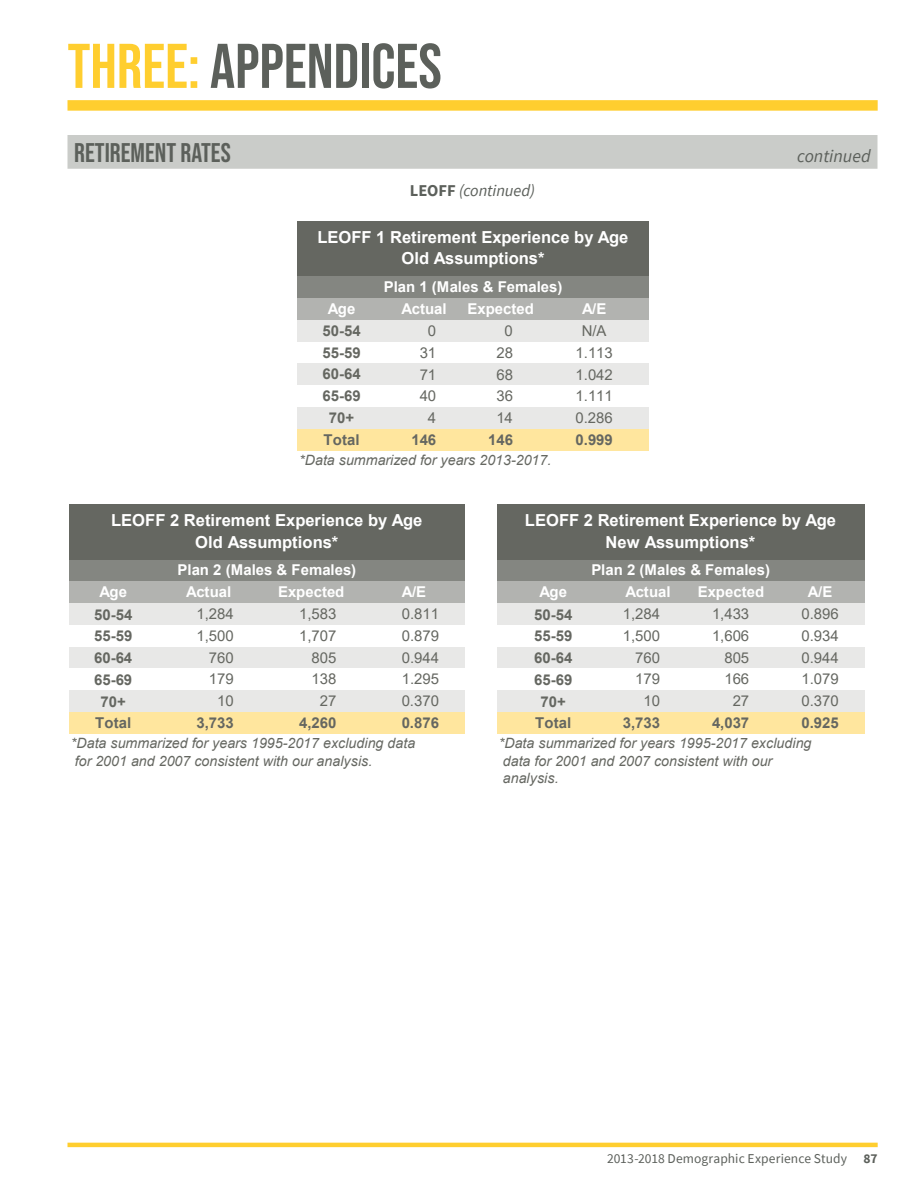
<style>
.page{position:relative;width:918px;height:1188px;background:#fff}
.page>*{position:absolute;margin:0;border:0;box-sizing:border-box;transform-origin:0 0}
.t1{font:63px "Bebas Neue";color:#5c605b}
.t2{font:27px "Bebas Neue";color:#5c605b}
.t3{font:italic 18px "Source Sans Pro";color:#5c605b}
.t4{font:700 16.5px/21.3px "Arial";color:#fff;text-align:center}
.t5{font:italic 16.5px "Source Sans Pro";letter-spacing:-.005em;color:#5c605b}
.t6{font:15px "Arial";color:#656761}
.t7{font:700 15px "Arial";color:#656761}
.t8{font:700 15px "Arial";color:#fff}
.t9{font:italic 14.25px/17.9px "Arial";color:#656761}
.t10{font:13.5px "Source Sans Pro";letter-spacing:.01em;color:#5c605b}
.s1{color:#ffce2f}
.s2{font-weight:700;font-style:normal}
.s3{font-weight:700}
</style>
<div class="page">
<div style="left:68px;top:100px;width:810px;height:11px;background:#ffce2f"></div>
<hr style="left:68px;top:1143px;width:810px;height:4px;background:#ffce2f">
<div style="left:68px;top:135px;width:810px;height:34px;background:#caccc9"></div>
<div style="left:297px;top:221px;width:352px;height:56px;background:#656761"></div>
<div style="left:297px;top:276px;width:352px;height:22px;background:#848681"></div>
<div style="left:297px;top:298px;width:352px;height:22px;background:#b2b3b0"></div>
<div style="left:297px;top:320px;width:352px;height:22px;background:#e8e8e7"></div>
<div style="left:297px;top:363px;width:352px;height:22px;background:#e8e8e7"></div>
<div style="left:297px;top:407px;width:352px;height:22px;background:#e8e8e7"></div>
<div style="left:297px;top:429px;width:352px;height:22px;background:#ffe69e"></div>
<div style="left:69px;top:504px;width:396px;height:56px;background:#656761"></div>
<div style="left:69px;top:560px;width:396px;height:22px;background:#848681"></div>
<div style="left:69px;top:581px;width:396px;height:22px;background:#b2b3b0"></div>
<div style="left:69px;top:603px;width:396px;height:22px;background:#e8e8e7"></div>
<div style="left:69px;top:647px;width:396px;height:22px;background:#e8e8e7"></div>
<div style="left:69px;top:668px;width:396px;height:22px;background:#fff"></div>
<div style="left:69px;top:690px;width:396px;height:22px;background:#e8e8e7"></div>
<div style="left:69px;top:712px;width:396px;height:22px;background:#ffe69e"></div>
<div style="left:497px;top:504px;width:367px;height:56px;background:#656761"></div>
<div style="left:497px;top:560px;width:367px;height:22px;background:#848681"></div>
<div style="left:497px;top:581px;width:367px;height:22px;background:#b2b3b0"></div>
<div style="left:497px;top:603px;width:367px;height:22px;background:#e8e8e7"></div>
<div style="left:497px;top:647px;width:367px;height:22px;background:#e8e8e7"></div>
<div style="left:497px;top:668px;width:367px;height:22px;background:#fff"></div>
<div style="left:497px;top:690px;width:367px;height:22px;background:#e8e8e7"></div>
<div style="left:497px;top:712px;width:367px;height:22px;background:#ffe69e"></div>
<h1 class="t1" style="left:68px;top:30px;width:376px"><span class="s1">THREE:</span> APPENDICES</h1>
<h2 class="t2" style="left:74px;top:137px;width:158px">RETIREMENT RATES</h2>
<p class="t3" style="left:797px;top:145px;width:75px">continued</p>
<p class="t5" style="left:410px;top:180px;width:127px"><span class="s2">LEOFF</span> (continued)</p>
<p class="t4" style="left:317px;top:227px;width:313px">LEOFF 1 Retirement Experience by Age<br>Old Assumptions*</p>
<p class="t8" style="left:384px;top:276px;width:180px">Plan 1 (Males &amp; Females)</p>
<p class="t8" style="left:328px;top:298px;width:29px">Age</p>
<p class="t8" style="left:401px;top:298px;width:47px">Actual</p>
<p class="t8" style="left:468px;top:298px;width:68px">Expected</p>
<p class="t8" style="left:582px;top:298px;width:26px">A/E</p>
<p class="t7" style="left:322px;top:320px;width:40px">50-54</p>
<p class="t6" style="left:428px;top:321px;width:10px">0</p>
<p class="t6" style="left:505px;top:321px;width:10px">0</p>
<p class="t6" style="left:582px;top:321px;width:26px">N/A</p>
<p class="t7" style="left:323px;top:342px;width:40px">55-59</p>
<p class="t6" style="left:420px;top:342px;width:18px">31</p>
<p class="t6" style="left:496px;top:342px;width:18px">28</p>
<p class="t6" style="left:576px;top:342px;width:39px">1.113</p>
<p class="t7" style="left:323px;top:363px;width:40px">60-64</p>
<p class="t6" style="left:420px;top:364px;width:18px">71</p>
<p class="t6" style="left:496px;top:364px;width:18px">68</p>
<p class="t6" style="left:576px;top:364px;width:39px">1.042</p>
<p class="t7" style="left:323px;top:385px;width:40px">65-69</p>
<p class="t6" style="left:420px;top:386px;width:18px">40</p>
<p class="t6" style="left:496px;top:386px;width:18px">36</p>
<p class="t6" style="left:576px;top:386px;width:39px">1.111</p>
<p class="t7" style="left:329px;top:407px;width:27px">70+</p>
<p class="t6" style="left:428px;top:408px;width:10px">4</p>
<p class="t6" style="left:496px;top:408px;width:18px">14</p>
<p class="t6" style="left:576px;top:408px;width:39px">0.286</p>
<p class="t7" style="left:324px;top:429px;width:38px">Total</p>
<p class="t7" style="left:411px;top:429px;width:26px">146</p>
<p class="t7" style="left:488px;top:429px;width:26px">146</p>
<p class="t7" style="left:576px;top:429px;width:39px">0.999</p>
<p class="t9" style="left:299px;top:451px;width:254px">*Data summarized for years 2013-2017.</p>
<p class="t4" style="left:111px;top:510px;width:313px">LEOFF 2 Retirement Experience by Age<br>Old Assumptions*</p>
<p class="t8" style="left:178px;top:560px;width:180px">Plan 2 (Males &amp; Females)</p>
<p class="t8" style="left:99px;top:581px;width:29px">Age</p>
<p class="t8" style="left:186px;top:581px;width:47px">Actual</p>
<p class="t8" style="left:278px;top:581px;width:68px">Expected</p>
<p class="t8" style="left:402px;top:581px;width:26px">A/E</p>
<p class="t7" style="left:94px;top:604px;width:40px">50-54</p>
<p class="t6" style="left:197px;top:603px;width:39px">1,284</p>
<p class="t6" style="left:299px;top:603px;width:39px">1,583</p>
<p class="t6" style="left:402px;top:603px;width:39px">0.811</p>
<p class="t7" style="left:94px;top:625px;width:40px">55-59</p>
<p class="t6" style="left:197px;top:625px;width:39px">1,500</p>
<p class="t6" style="left:299px;top:625px;width:39px">1,707</p>
<p class="t6" style="left:402px;top:625px;width:39px">0.879</p>
<p class="t7" style="left:94px;top:647px;width:40px">60-64</p>
<p class="t6" style="left:209px;top:647px;width:26px">760</p>
<p class="t6" style="left:312px;top:647px;width:26px">805</p>
<p class="t6" style="left:402px;top:647px;width:39px">0.944</p>
<p class="t7" style="left:94px;top:669px;width:40px">65-69</p>
<p class="t6" style="left:209px;top:669px;width:26px">179</p>
<p class="t6" style="left:312px;top:669px;width:26px">138</p>
<p class="t6" style="left:402px;top:669px;width:39px">1.295</p>
<p class="t7" style="left:101px;top:691px;width:27px">70+</p>
<p class="t6" style="left:217px;top:690px;width:18px">10</p>
<p class="t6" style="left:320px;top:690px;width:18px">27</p>
<p class="t6" style="left:402px;top:690px;width:39px">0.370</p>
<p class="t7" style="left:95px;top:713px;width:38px">Total</p>
<p class="t7" style="left:197px;top:712px;width:39px">3,733</p>
<p class="t7" style="left:299px;top:712px;width:39px">4,260</p>
<p class="t7" style="left:402px;top:712px;width:39px">0.876</p>
<p class="t9" style="left:71px;top:734px;width:346px">*Data summarized for years 1995-2017 excluding data for 2001 and 2007 consistent with our analysis.</p>
<p class="t4" style="left:525px;top:510px;width:313px">LEOFF 2 Retirement Experience by Age<br>New Assumptions*</p>
<p class="t8" style="left:591px;top:560px;width:180px">Plan 2 (Males &amp; Females)</p>
<p class="t8" style="left:539px;top:581px;width:29px">Age</p>
<p class="t8" style="left:625px;top:581px;width:47px">Actual</p>
<p class="t8" style="left:698px;top:581px;width:68px">Expected</p>
<p class="t8" style="left:808px;top:581px;width:26px">A/E</p>
<p class="t7" style="left:534px;top:604px;width:40px">50-54</p>
<p class="t6" style="left:623px;top:603px;width:39px">1,284</p>
<p class="t6" style="left:712px;top:603px;width:39px">1,433</p>
<p class="t6" style="left:801px;top:603px;width:39px">0.896</p>
<p class="t7" style="left:534px;top:625px;width:40px">55-59</p>
<p class="t6" style="left:623px;top:625px;width:39px">1,500</p>
<p class="t6" style="left:712px;top:625px;width:39px">1,606</p>
<p class="t6" style="left:801px;top:625px;width:39px">0.934</p>
<p class="t7" style="left:534px;top:647px;width:40px">60-64</p>
<p class="t6" style="left:635px;top:647px;width:26px">760</p>
<p class="t6" style="left:724px;top:647px;width:26px">805</p>
<p class="t6" style="left:801px;top:647px;width:39px">0.944</p>
<p class="t7" style="left:534px;top:669px;width:40px">65-69</p>
<p class="t6" style="left:635px;top:669px;width:26px">179</p>
<p class="t6" style="left:724px;top:669px;width:26px">166</p>
<p class="t6" style="left:801px;top:669px;width:39px">1.079</p>
<p class="t7" style="left:541px;top:691px;width:27px">70+</p>
<p class="t6" style="left:644px;top:690px;width:18px">10</p>
<p class="t6" style="left:733px;top:690px;width:18px">27</p>
<p class="t6" style="left:801px;top:690px;width:39px">0.370</p>
<p class="t7" style="left:535px;top:713px;width:38px">Total</p>
<p class="t7" style="left:623px;top:712px;width:39px">3,733</p>
<p class="t7" style="left:712px;top:712px;width:39px">4,037</p>
<p class="t7" style="left:801px;top:712px;width:39px">0.925</p>
<p class="t9" style="left:499px;top:734px;width:314px">*Data summarized for years 1995-2017 excluding data for 2001 and 2007 consistent with our analysis.</p>
<p class="t10" style="left:607px;top:1150px;width:272px">2013-2018 Demographic Experience Study <span class="s3">87</span></p>
</div>
